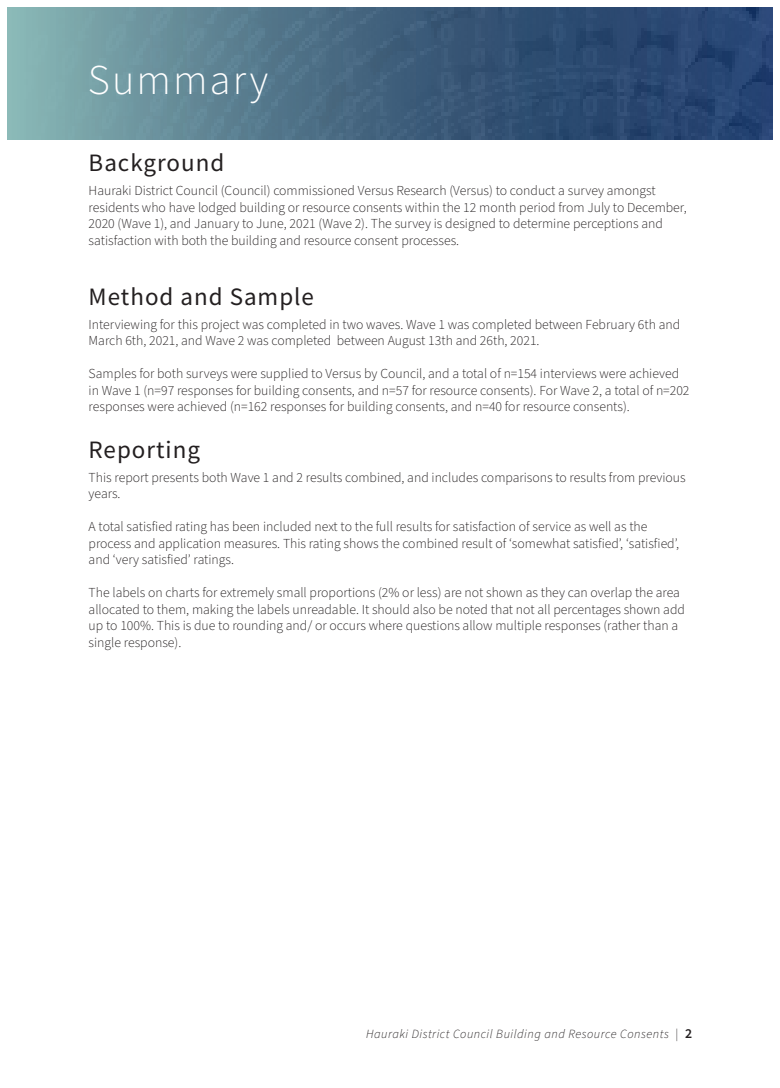
<style>
.page{position:relative;width:780px;height:1088px;background:#fff}
.page>*{position:absolute;margin:0;border:0;box-sizing:border-box;transform-origin:0 0}
.Text{font:300 42.5px "Source Sans Pro";letter-spacing:.05em;color:#fff}
.Text-2{font:25px "Source Sans Pro";letter-spacing:.04em;color:#231f20}
.Text-3{font:300 13.75px/16.5px "Source Sans Pro";color:#231f20}
.t1{font:italic 300 12.5px "Source Sans Pro";letter-spacing:.04em;color:#231f20}
.s1{font-weight:600;font-style:normal;font-size:13.75px}
</style>
<div class="page">
<img style="left:7px;top:7px;width:765px;height:133px">
<p class="Text" style="left:88px;top:52px;width:182px">Summary</p>
<p class="Text-2" style="left:89px;top:147px;width:137px">Background</p>
<p class="Text-3" style="left:89px;top:183px;width:599px">Hauraki District Council (Council) commissioned Versus Research (Versus) to conduct a survey amongst residents who have lodged building or resource consents within the 12 month period from July to December, 2020 (Wave 1), and January to June, 2021 (Wave 2). The survey is designed to determine perceptions and satisfaction with both the building and resource consent processes.</p>
<p class="Text-2" style="left:89px;top:280px;width:227px">Method and Sample</p>
<p class="Text-3" style="left:89px;top:316px;width:593px">Interviewing for this project was completed in two waves. Wave 1 was completed between February 6th and<br>March 6th, 2021, and Wave 2 was completed between August 13th and 26th, 2021.</p>
<p class="Text-3" style="left:89px;top:366px;width:602px">Samples for both surveys were supplied to Versus by Council, and a total of n=154 interviews were achieved in Wave 1 (n=97 responses for building consents, and n=57 for resource consents). For Wave 2, a total of n=202 responses were achieved (n=162 responses for building consents, and n=40 for resource consents).</p>
<p class="Text-2" style="left:89px;top:433px;width:113px">Reporting</p>
<p class="Text-3" style="left:89px;top:469px;width:598px">This report presents both Wave 1 and 2 results combined, and includes comparisons to results from previous years.</p>
<p class="Text-3" style="left:89px;top:519px;width:592px">A total satisfied rating has been included next to the full results for satisfaction of service as well as the process and application measures. This rating shows the combined result of ‘somewhat satisfied’, ‘satisfied’, and ‘very satisfied’ ratings.</p>
<p class="Text-3" style="left:89px;top:585px;width:598px">The labels on charts for extremely small proportions (2% or less) are not shown as they can overlap the area allocated to them, making the labels unreadable. It should also be noted that not all percentages shown add up to 100%. This is due to rounding and/ or occurs where questions allow multiple responses (rather than a single response).</p>
<p class="t1" style="left:366px;top:1025px;width:327px">Hauraki District Council Building and Resource Consents | <span class="s1">2</span></p>
</div>
